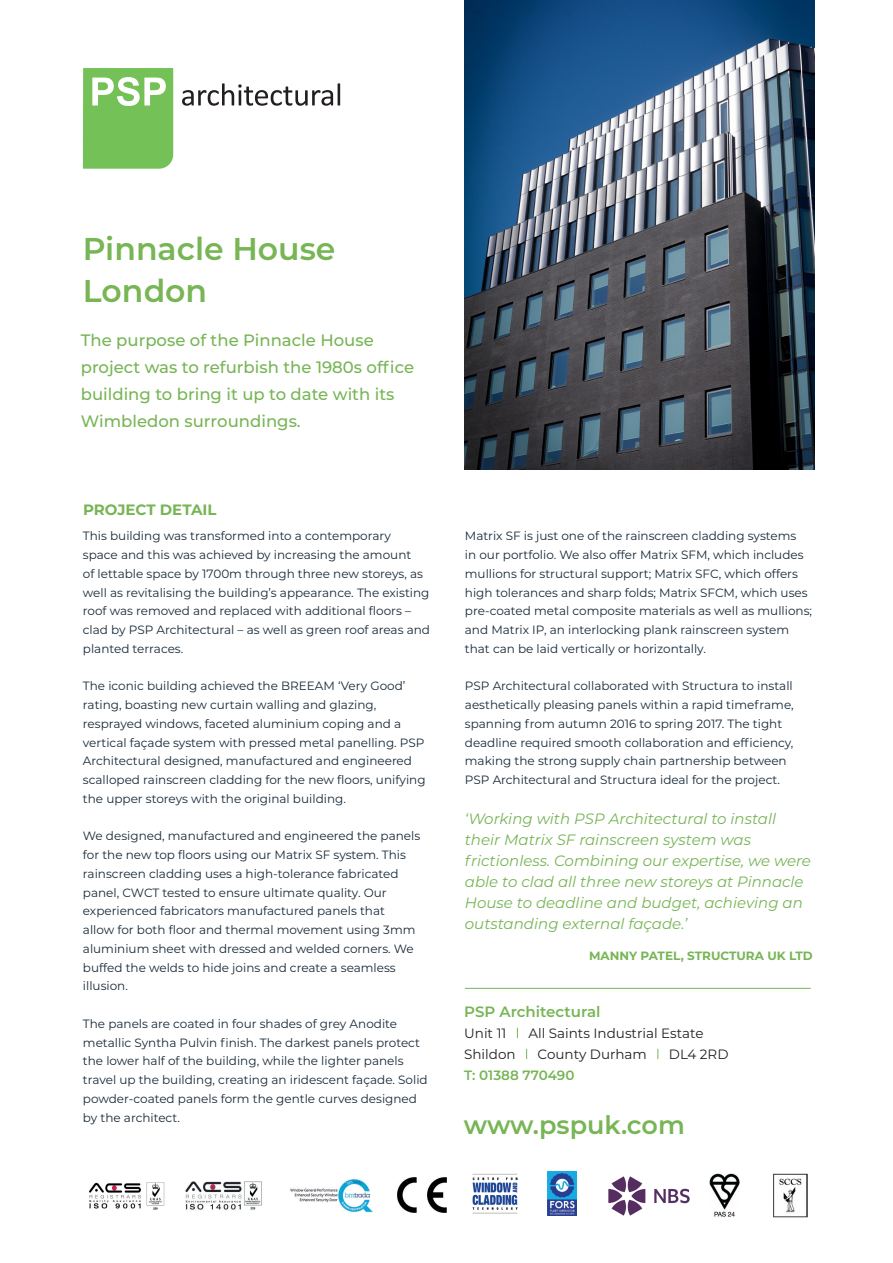
<style>
.page{position:relative;width:893px;height:1263px;background:#fff}
.page>*{position:absolute;margin:0;border:0;box-sizing:border-box;transform-origin:0 0}
.t1{font:600 31.5px "Montserrat";color:#77b555}
.t2{font:600 25.5px "Montserrat";color:#77b555}
.t3{font:500 16.5px/27px "Montserrat";color:#77b555}
.t4{font:italic 15px/21px "Montserrat";color:#77b555}
.t5{font:600 15px "Montserrat";color:#77b555}
.t6{font:700 15px "Montserrat";color:#77b555}
.t7{font:13.5px "Montserrat";color:#231f20}
.t8{font:600 13.5px "Montserrat";color:#77b555}
.t9{font:12px/18.8px "Montserrat";color:#172938}
.t10{font:700 12px "Montserrat";color:#77b555}
</style>
<div class="page">
<img style="left:465px;top:0;width:349px;height:470px">
<img style="left:89px;top:1182px;width:76px;height:28px">
<img style="left:608px;top:1176px;width:81px;height:39px">
<img style="left:185px;top:1181px;width:77px;height:29px">
<img style="left:290px;top:1179px;width:83px;height:33px">
<img style="left:472px;top:1174px;width:46px;height:39px">
<img style="left:398px;top:1177px;width:49px;height:35px">
<img style="left:547px;top:1171px;width:30px;height:45px">
<img style="left:710px;top:1174px;width:29px;height:42px">
<img style="left:773px;top:1174px;width:35px;height:44px">
<svg style="left:83px;top:68px;width:90px;height:101px;background:#84c86b"></svg>
<svg style="left:182px;top:83px;width:158px;height:23px"></svg>
<hr style="left:465px;top:988px;width:346px;height:1px;background:#77b555">
<p class="t1" style="left:83px;top:227px;width:254px">Pinnacle House</p>
<p class="t1" style="left:83px;top:269px;width:126px">London</p>
<p class="t3" style="left:81px;top:326px;width:335px">The purpose of the Pinnacle House project was to refurbish the 1980s office building to bring it up to date with its Wimbledon surroundings.</p>
<p class="t6" style="left:83px;top:499px;width:135px">PROJECT DETAIL</p>
<p class="t9" style="left:83px;top:526px;width:349px">This building was transformed into a contemporary<br>space and this was achieved by increasing the amount<br>of lettable space by 1700m through three new storeys, as well as revitalising the building’s appearance. The existing roof was removed and replaced with additional floors – clad by PSP Architectural – as well as green roof areas and planted terraces.</p>
<p class="t9" style="left:83px;top:676px;width:344px">The iconic building achieved the BREEAM ‘Very Good’ rating, boasting new curtain walling and glazing, resprayed windows, faceted aluminium coping and a vertical façade system with pressed metal panelling. PSP Architectural designed, manufactured and engineered scalloped rainscreen cladding for the new floors, unifying the upper storeys with the original building.</p>
<p class="t9" style="left:83px;top:826px;width:339px">We designed, manufactured and engineered the panels for the new top floors using our Matrix SF system. This rainscreen cladding uses a high-tolerance fabricated panel, CWCT tested to ensure ultimate quality. Our experienced fabricators manufactured panels that<br>allow for both floor and thermal movement using 3mm aluminium sheet with dressed and welded corners. We buffed the welds to hide joins and create a seamless illusion.</p>
<p class="t9" style="left:83px;top:1014px;width:346px">The panels are coated in four shades of grey Anodite metallic Syntha Pulvin finish. The darkest panels protect the lower half of the building, while the lighter panels travel up the building, creating an iridescent façade. Solid powder-coated panels form the gentle curves designed by the architect.</p>
<p class="t9" style="left:465px;top:526px;width:349px">Matrix SF is just one of the rainscreen cladding systems<br>in our portfolio. We also offer Matrix SFM, which includes mullions for structural support; Matrix SFC, which offers high tolerances and sharp folds; Matrix SFCM, which uses pre-coated metal composite materials as well as mullions; and Matrix IP, an interlocking plank rainscreen system that can be laid vertically or horizontally.</p>
<p class="t9" style="left:465px;top:676px;width:330px">PSP Architectural collaborated with Structura to install aesthetically pleasing panels within a rapid timeframe, spanning from autumn 2016 to spring 2017. The tight deadline required smooth collaboration and efficiency, making the strong supply chain partnership between PSP Architectural and Structura ideal for the project.</p>
<p class="t4" style="left:465px;top:807px;width:348px">‘Working with PSP Architectural to install their Matrix SF rainscreen system was frictionless. Combining our expertise, we were able to clad all three new storeys at Pinnacle House to deadline and budget, achieving an outstanding external façade.’</p>
<p class="t10" style="left:589px;top:947px;width:225px">MANNY PATEL, STRUCTURA UK LTD</p>
<p class="t5" style="left:464px;top:1001px;width:138px">PSP Architectural</p>
<p class="t7" style="left:464px;top:1024px;width:44px">Unit 11</p>
<p class="t7" style="left:528px;top:1024px;width:177px">All Saints Industrial Estate</p>
<p class="t7" style="left:464px;top:1045px;width:53px">Shildon</p>
<p class="t7" style="left:538px;top:1045px;width:111px">County Durham</p>
<p class="t7" style="left:669px;top:1045px;width:61px">DL4 2RD</p>
<p class="t8" style="left:464px;top:1066px;width:112px">T: 01388 770490</p>
<p class="t2" style="left:464px;top:1107px;width:223px">www.pspuk.com</p>
</div>
